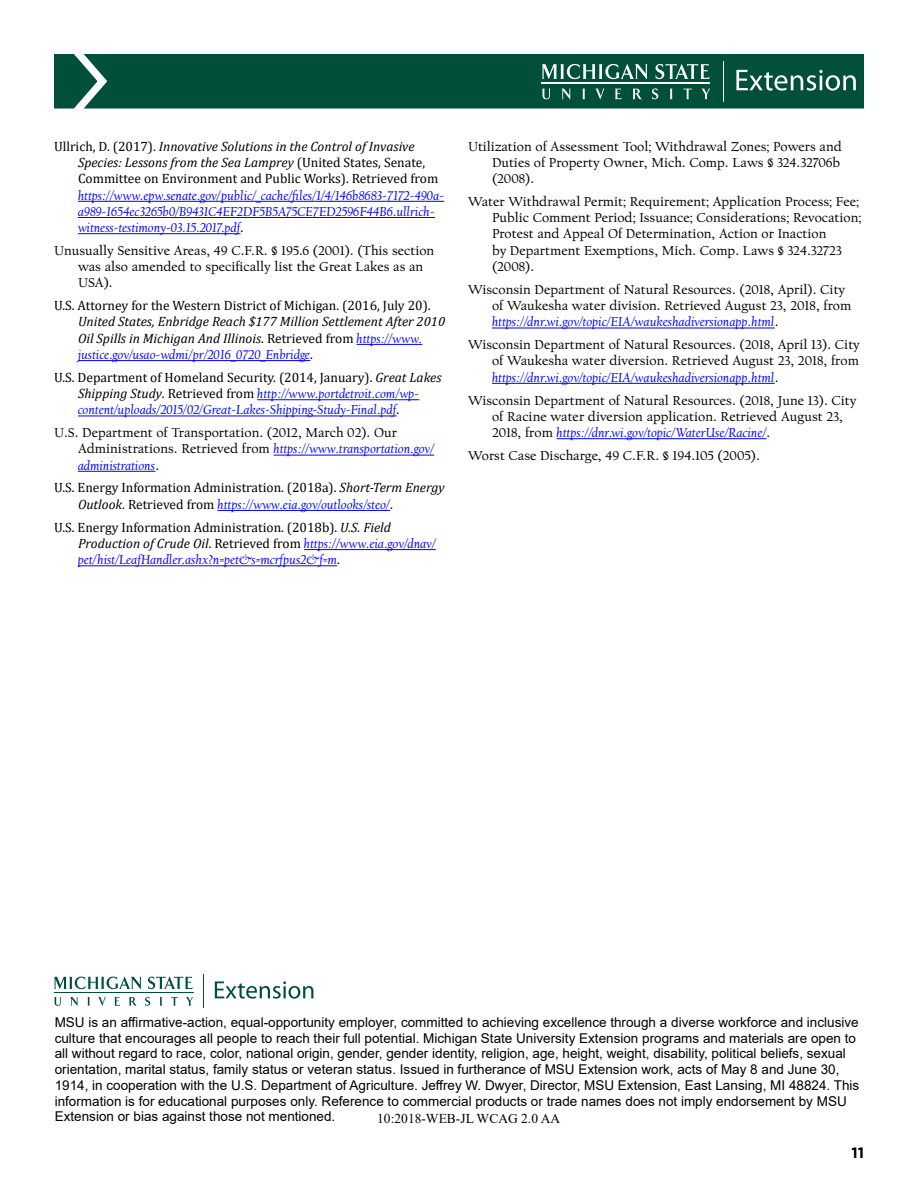
<style>
.page{position:relative;width:918px;height:1188px;background:#fff}
.page>*{position:absolute;margin:0;border:0;box-sizing:border-box;transform-origin:0 0}
.t1{font:700 15px "Gotham";color:#000}
.Citations{font:13.5px/16.2px "Californian FB Text";color:#000}
.t2{font:13.5px/15.8px "Arial";color:#000}
.Citations-2{font:italic 13.5px/16.2px "Californian FB Text";color:#00f}
.Citations-3{font:italic 13.5px/16.2px "Cambria";color:#000}
.Citations-4{font:13.5px/16.2px "Cambria";color:#000}
.t3{font:13.5px "Times New Roman";color:#000}
.s1{font-family:"Cambria";font-style:normal;color:#000}
.s2{font-family:"Cambria";color:#000}
.s3{font-style:normal}
.s4{font-family:"Californian FB Text";color:#00f}
.s5{font-style:italic;color:#00f}
.s6{font-style:italic}
.s7{font-family:"Californian FB Text";font-style:italic;color:#00f}
</style>
<div class="page">
<div style="left:54px;top:54px;width:810px;height:55px;background:#004f39"></div>
<svg style="left:542px;top:89px;width:8px;height:10px"></svg>
<svg style="left:561px;top:89px;width:10px;height:11px"></svg>
<svg style="left:582px;top:89px;width:3px;height:10px"></svg>
<svg style="left:595px;top:89px;width:10px;height:11px"></svg>
<svg style="left:615px;top:89px;width:7px;height:10px"></svg>
<svg style="left:633px;top:89px;width:9px;height:10px"></svg>
<svg style="left:652px;top:88px;width:6px;height:11px"></svg>
<svg style="left:670px;top:89px;width:3px;height:10px"></svg>
<svg style="left:684px;top:89px;width:8px;height:10px"></svg>
<svg style="left:701px;top:89px;width:9px;height:10px"></svg>
<svg style="left:542px;top:64px;width:105px;height:16px"></svg>
<svg style="left:655px;top:64px;width:55px;height:15px"></svg>
<hr style="left:542px;top:83px;width:168px;height:1px;background:#fff">
<svg style="left:736px;top:70px;width:120px;height:21px"></svg>
<hr style="left:723px;top:61px;width:1px;height:41px;background:#fff">
<hr style="left:78px;top:201px;width:366px;height:1px;background:#00f">
<hr style="left:78px;top:217px;width:357px;height:1px;background:#00f">
<hr style="left:78px;top:233px;width:163px;height:1px;background:#00f">
<hr style="left:357px;top:344px;width:65px;height:1px;background:#00f">
<hr style="left:78px;top:360px;width:232px;height:1px;background:#00f">
<hr style="left:257px;top:399px;width:162px;height:1px;background:#00f">
<hr style="left:78px;top:416px;width:319px;height:1px;background:#00f">
<hr style="left:273px;top:455px;width:161px;height:1px;background:#00f">
<hr style="left:78px;top:471px;width:77px;height:1px;background:#00f">
<hr style="left:218px;top:510px;width:172px;height:1px;background:#00f">
<hr style="left:304px;top:549px;width:132px;height:1px;background:#00f">
<hr style="left:78px;top:566px;width:259px;height:1px;background:#00f">
<hr style="left:492px;top:328px;width:283px;height:1px;background:#00f">
<hr style="left:492px;top:383px;width:283px;height:1px;background:#00f">
<hr style="left:557px;top:438px;width:210px;height:1px;background:#00f">
<svg style="left:54px;top:997px;width:7px;height:9px"></svg>
<svg style="left:70px;top:997px;width:8px;height:9px"></svg>
<svg style="left:88px;top:997px;width:2px;height:9px"></svg>
<svg style="left:98px;top:997px;width:8px;height:9px"></svg>
<svg style="left:115px;top:997px;width:5px;height:9px"></svg>
<svg style="left:129px;top:997px;width:8px;height:9px"></svg>
<svg style="left:145px;top:997px;width:5px;height:9px"></svg>
<svg style="left:160px;top:997px;width:2px;height:9px"></svg>
<svg style="left:171px;top:997px;width:7px;height:9px"></svg>
<svg style="left:186px;top:997px;width:7px;height:9px"></svg>
<svg style="left:54px;top:976px;width:87px;height:13px"></svg>
<svg style="left:148px;top:976px;width:45px;height:13px"></svg>
<hr style="left:54px;top:992px;width:139px;height:1px;background:#004f39">
<svg style="left:215px;top:981px;width:98px;height:18px"></svg>
<hr style="left:204px;top:975px;width:1px;height:33px;background:#004f39">
<p class="Citations-2" style="left:78px;top:139px;width:368px;text-indent:-24px"><span class="s1">Ullrich, D. (2017).</span> <span class="s2">Innovative Solutions in the Control of Invasive Species: Lessons from the Sea Lamprey</span> <span class="s1">(United States, Senate, Committee on Environment and Public Works). Retrieved from </span>https://www.epw.senate.gov/public/_cache/files/1/4/146b8683-7172-490a&shy;a989-1654ec3265b0/B9431C4EF2DF5B5A75CE7ED2596F44B6.ullrich&shy;witness-testimony-03.15.2017.pdf<span class="s1">.</span></p>
<p class="Citations" style="left:78px;top:243px;width:358px;text-indent:-24px">Unusually Sensitive Areas, 49 C.F.R. § 195.6 (2001). (This section was also amended to specifically list the Great Lakes as an<br>USA).</p>
<p class="Citations-3" style="left:78px;top:297px;width:369px;text-indent:-24px"><span class="s3">U.S. Attorney for the Western District of Michigan. (2016, July 20).<br></span>United States, Enbridge Reach $177 Million Settlement After 2010<br>Oil Spills in Michigan And Illinois<span class="s3">. Retrieved from</span> <span class="s4">https://www. justice.gov/usao-wdmi/pr/2016_0720_Enbridge</span><span class="s3">.</span></p>
<p class="Citations-2" style="left:78px;top:369px;width:365px;text-indent:-24px"><span class="s1">U.S. Department of Homeland Security. (2014, January).</span> <span class="s2">Great Lakes<br>Shipping Study</span><span class="s1">. Retrieved from</span> http://www.portdetroit.com/wp&shy;content/uploads/2015/02/Great-Lakes-Shipping-Study-Final.pdf<span class="s1">.</span></p>
<p class="Citations" style="left:78px;top:425px;width:358px;text-indent:-24px">U.S. Department of Transportation. (2012, March 02). Our<br>Administrations. Retrieved from <span class="s5">https://www.transportation.gov/ administrations</span>.</p>
<p class="Citations-4" style="left:78px;top:480px;width:368px;text-indent:-24px">U.S. Energy Information Administration. (2018a). <span class="s6">Short-Term Energy<br>Outlook</span>. Retrieved from <span class="s7">https://www.eia.gov/outlooks/steo/</span>.</p>
<p class="Citations-2" style="left:78px;top:519px;width:359px;text-indent:-24px"><span class="s1">U.S. Energy Information Administration. (2018b).</span> <span class="s2">U.S. Field<br>Production of Crude Oil</span><span class="s1">. Retrieved from</span> https://www.eia.gov/dnav/ pet/hist/LeafHandler.ashx?n=pet&amp;s=mcrfpus2&amp;f=m<span class="s1">.</span></p>
<p class="Citations" style="left:492px;top:138px;width:351px;text-align:justify;text-indent:-24px">Utilization of Assessment Tool; Withdrawal Zones; Powers and Duties of Property Owner, Mich. Comp. Laws § 324.32706b (2008).</p>
<p class="Citations" style="left:492px;top:194px;width:371px;text-indent:-24px">Water Withdrawal Permit; Requirement; Application Process; Fee; Public Comment Period; Issuance; Considerations; Revocation; Protest and Appeal Of Determination, Action or Inaction<br>by Department Exemptions, Mich. Comp. Laws § 324.32723 (2008).</p>
<p class="Citations" style="left:492px;top:282px;width:361px;text-indent:-24px">Wisconsin Department of Natural Resources. (2018, April). City of Waukesha water division. Retrieved August 23, 2018, from <span class="s5">https://dnr.wi.gov/topic/EIA/waukeshadiversionapp.html</span>.</p>
<p class="Citations" style="left:492px;top:337px;width:369px;text-align:justify;text-indent:-24px">Wisconsin Department of Natural Resources. (2018, April 13). City of Waukesha water diversion. Retrieved August 23, 2018, from <span class="s5">https://dnr.wi.gov/topic/EIA/waukeshadiversionapp.html</span>.</p>
<p class="Citations" style="left:492px;top:392px;width:366px;text-indent:-24px">Wisconsin Department of Natural Resources. (2018, June 13). City of Racine water diversion application. Retrieved August 23,<br>2018, from <span class="s5">https://dnr.wi.gov/topic/WaterUse/Racine/</span>.</p>
<p class="Citations" style="left:468px;top:448px;width:293px">Worst Case Discharge, 49 C.F.R. § 194.105 (2005).</p>
<p class="t2" style="left:55px;top:1014px;width:806px">MSU is an affirmative-action, equal-opportunity employer, committed to achieving excellence through a diverse workforce and inclusive culture that encourages all people to reach their full potential. Michigan State University Extension programs and materials are open to all without regard to race, color, national origin, gender, gender identity, religion, age, height, weight, disability, political beliefs, sexual orientation, marital status, family status or veteran status. Issued in furtherance of MSU Extension work, acts of May 8 and June 30, 1914, in cooperation with the U.S. Department of Agriculture. Jeffrey W. Dwyer, Director, MSU Extension, East Lansing, MI 48824. This information is for educational purposes only. Reference to commercial products or trade names does not imply endorsement by MSU Extension or bias against those not mentioned.</p>
<p class="t3" style="left:377px;top:1109px;width:184px">10:2018-WEB-JL WCAG 2.0 AA</p>
<p class="t1" style="left:851px;top:1143px;width:14px">11</p>
</div>
